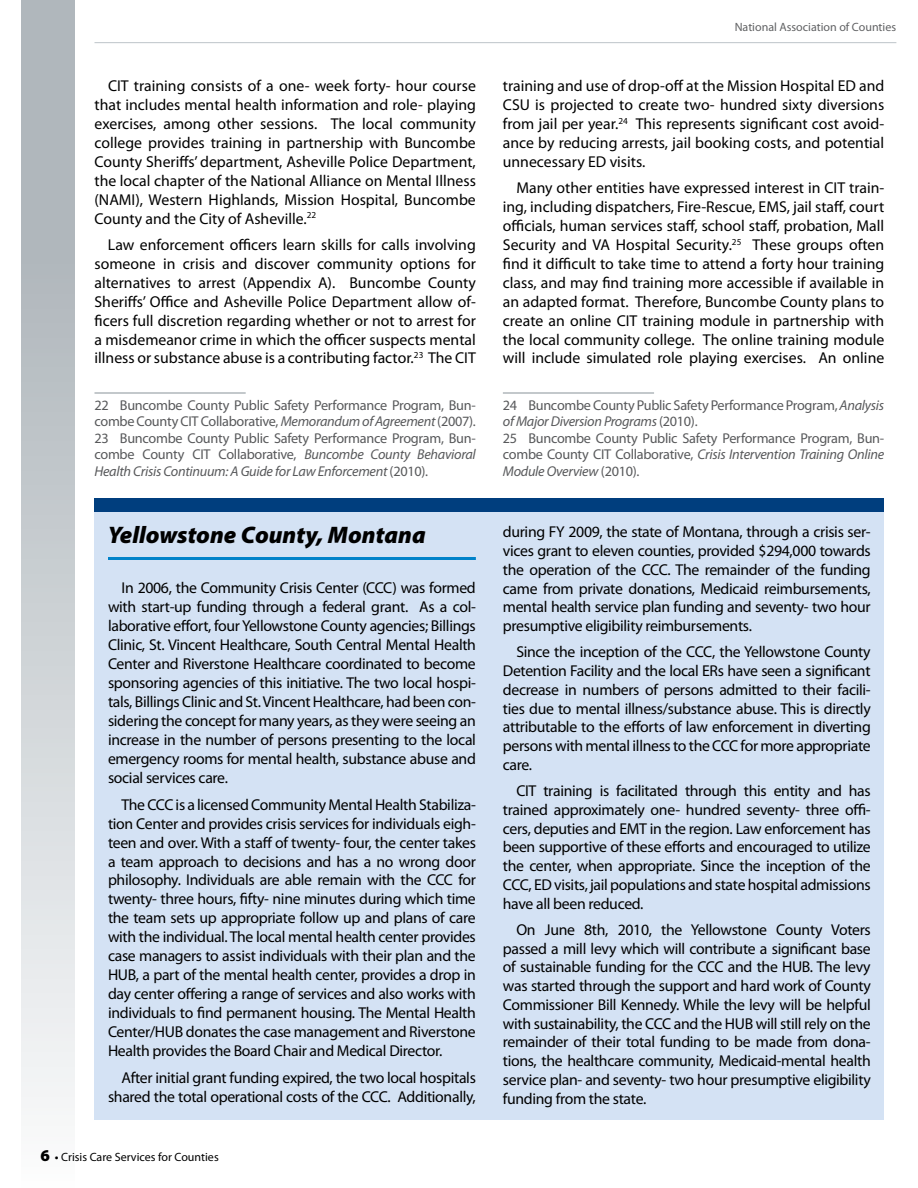
<style>
.page{position:relative;width:918px;height:1188px;background:#fff}
.page>*{position:absolute;margin:0;border:0;box-sizing:border-box;transform-origin:0 0}
.t1{font:italic 900 24px "Myriad Pro";color:#000}
.t2{font:15.75px/18.9px "Myriad Pro";letter-spacing:-.02em;color:#000;text-align:justify}
.t3{font:14.25px/16.5px "Myriad Pro";letter-spacing:-.02em;color:#58595b;text-align:justify}
.t4{font:12px "Myriad Pro";color:#000}
.t5{font:12px "Myriad Pro";color:#616264}
.s1{font-style:italic}
.s2{font-weight:900;font-size:16.5px}
.s3{font-weight:600}
</style>
<div class="page">
<div style="left:21px;top:0;width:54px;height:1188px;background:linear-gradient(to bottom,#a3abb1,#f7f8f9)"></div>
<hr style="left:94px;top:42px;width:802px;height:1px;background:#bec5c9">
<hr style="left:94px;top:392px;width:152px;height:2px;background:#b0b7bb">
<hr style="left:503px;top:392px;width:151px;height:2px;background:#b0b7bb">
<div style="left:94px;top:512px;width:790px;height:608px;background:#d4e2f4"></div>
<hr style="left:108px;top:557px;width:368px;height:3px;background:#0082c9">
<div style="left:94px;top:498px;width:790px;height:14px;background:#003e7e"></div>
<p class="t2" style="left:95px;top:78px;width:383px;text-indent:13px">CIT training consists of a one- week forty- hour course that includes mental health information and role- playing exercises, among other sessions. The local community college provides training in partnership with Buncombe County Sheriffs’ department, Asheville Police Department, the local chapter of the National Alliance on Mental Illness (NAMI), Western Highlands, Mission Hospital, Buncombe County and the City of Asheville.<sup>22</sup></p>
<p class="t2" style="left:94px;top:236px;width:383px;text-indent:13px">Law enforcement officers learn skills for calls involving someone in crisis and discover community options for alternatives to arrest (Appendix A). Buncombe County Sheriffs’ Office and Asheville Police Department allow of&shy;ficers full discretion regarding whether or not to arrest for a misdemeanor crime in which the officer suspects mental illness or substance abuse is a contributing factor.<sup>23</sup> The CIT</p>
<p class="t3" style="left:95px;top:397px;width:383px">22 Buncombe County Public Safety Performance Program, Bun&shy;combe County CIT Collaborative, <span class="s1">Memorandum of Agreement</span> (2007).<br>23 Buncombe County Public Safety Performance Program, Bun&shy;combe County CIT Collaborative, <span class="s1">Buncombe County Behavioral Health Crisis Continuum: A Guide for Law Enforcement</span> (2010).</p>
<h1 class="t1" style="left:108px;top:521px;width:319px">Yellowstone County, Montana</h1>
<p class="t2" style="left:108px;top:579px;width:370px;text-indent:13px">In 2006, the Community Crisis Center (CCC) was formed with start-up funding through a federal grant. As a col&shy;laborative effort, four Yellowstone County agencies; Billings Clinic, St. Vincent Healthcare, South Central Mental Health Center and Riverstone Healthcare coordinated to become sponsoring agencies of this initiative. The two local hospi&shy;tals, Billings Clinic and St. Vincent Healthcare, had been con&shy;sidering the concept for many years, as they were seeing an increase in the number of persons presenting to the local emergency rooms for mental health, substance abuse and social services care.</p>
<p class="t2" style="left:108px;top:796px;width:369px;text-indent:13px">The CCC is a licensed Community Mental Health Stabiliza&shy;tion Center and provides crisis services for individuals eigh&shy;teen and over. With a staff of twenty- four, the center takes a team approach to decisions and has a no wrong door philosophy. Individuals are able remain with the CCC for twenty- three hours, fifty- nine minutes during which time the team sets up appropriate follow up and plans of care with the individual. The local mental health center provides case managers to assist individuals with their plan and the HUB, a part of the mental health center, provides a drop in day center offering a range of services and also works with individuals to find permanent housing. The Mental Health Center/HUB donates the case management and Riverstone Health provides the Board Chair and Medical Director.</p>
<p class="t2" style="left:108px;top:1069px;width:369px;text-align:right">After initial grant funding expired, the two local hospitals shared the total operational costs of the CCC. Additionally,</p>
<p class="t4" style="left:41px;top:1152px;width:180px"><span class="s2">6</span> <span class="s3">•</span> Crisis Care Services for Counties</p>
<p class="t5" style="left:735px;top:22px;width:163px">National Association of Counties</p>
<p class="t2" style="left:503px;top:78px;width:383px">training and use of drop-off at the Mission Hospital ED and CSU is projected to create two- hundred sixty diversions from jail per year.<sup>24</sup> This represents significant cost avoid&shy;ance by reducing arrests, jail booking costs, and potential unnecessary ED visits.</p>
<p class="t2" style="left:503px;top:180px;width:383px;text-indent:14px">Many other entities have expressed interest in CIT train&shy;ing, including dispatchers, Fire-Rescue, EMS, jail staff, court officials, human services staff, school staff, probation, Mall Security and VA Hospital Security.<sup>25</sup> These groups often find it difficult to take time to attend a forty hour training class, and may find training more accessible if available in an adapted format. Therefore, Buncombe County plans to create an online CIT training module in partnership with the local community college. The online training module will include simulated role playing exercises. An online</p>
<p class="t3" style="left:503px;top:397px;width:383px;text-align:left">24 Buncombe County Public Safety Performance Program, <span class="s1">Analysis of Major Diversion Programs</span> (2010).<br>25 Buncombe County Public Safety Performance Program, Bun&shy;combe County CIT Collaborative, <span class="s1">Crisis Intervention Training Online Module Overview</span> (2010).</p>
<p class="t2" style="left:503px;top:524px;width:369px">during FY 2009, the state of Montana, through a crisis ser&shy;vices grant to eleven counties, provided $294,000 towards the operation of the CCC. The remainder of the funding came from private donations, Medicaid reimbursements, mental health service plan funding and seventy- two hour presumptive eligibility reimbursements.</p>
<p class="t2" style="left:503px;top:644px;width:370px;text-indent:13px">Since the inception of the CCC, the Yellowstone County Detention Facility and the local ERs have seen a significant decrease in numbers of persons admitted to their facili&shy;ties due to mental illness/substance abuse. This is directly attributable to the efforts of law enforcement in diverting persons with mental illness to the CCC for more appropriate care.</p>
<p class="t2" style="left:503px;top:783px;width:369px;text-indent:13px">CIT training is facilitated through this entity and has trained approximately one- hundred seventy- three offi&shy;cers, deputies and EMT in the region. Law enforcement has been supportive of these efforts and encouraged to utilize the center, when appropriate. Since the inception of the CCC, ED visits, jail populations and state hospital admissions have all been reduced.</p>
<p class="t2" style="left:503px;top:921px;width:370px;text-indent:13px">On June 8th, 2010, the Yellowstone County Voters passed a mill levy which will contribute a significant base of sustainable funding for the CCC and the HUB. The levy was started through the support and hard work of County Commissioner Bill Kennedy. While the levy will be helpful with sustainability, the CCC and the HUB will still rely on the remainder of their total funding to be made from dona&shy;tions, the healthcare community, Medicaid-mental health service plan- and seventy- two hour presumptive eligibility funding from the state.</p>
</div>
